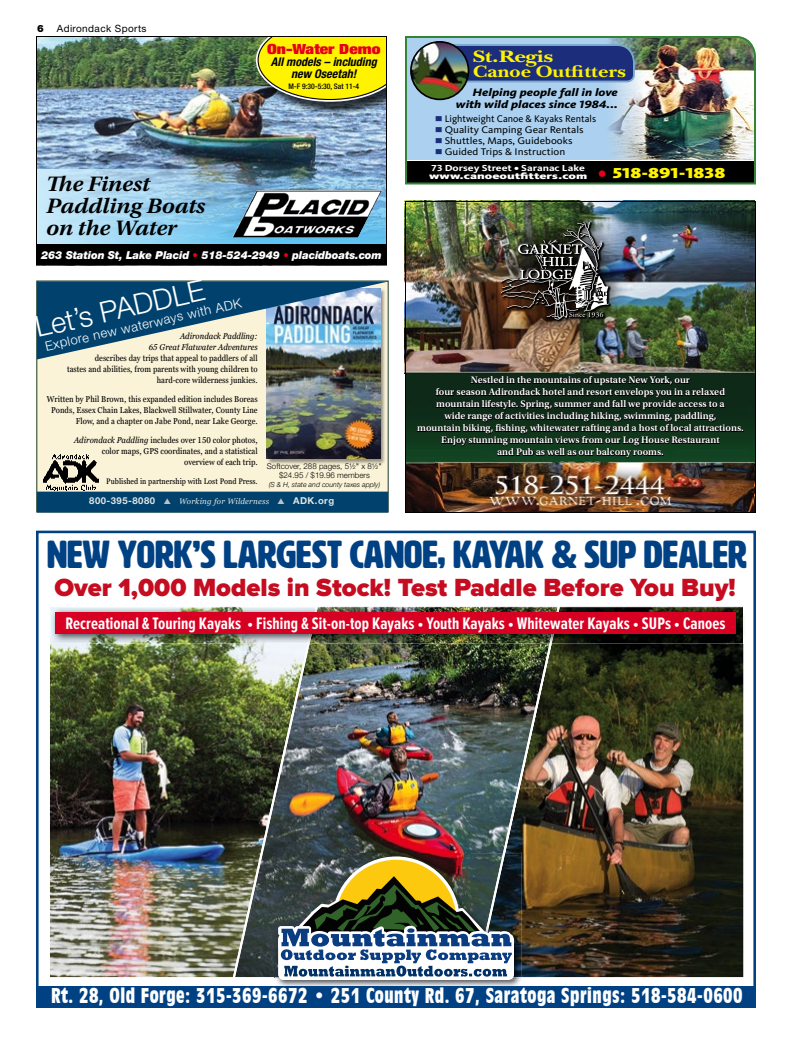
<style>
.page{position:relative;width:792px;height:1044px;background:#fff}
.page>*{position:absolute;margin:0;border:0;box-sizing:border-box;transform-origin:0 0}
.t1{font:38.6px "HWT Artz";color:#004184}
.t2{font:300 29px "Helvetica Neue";color:#fff}
.t3{font:900 25.7px "Proxima Nova";color:#c50c20}
.t4{font:italic 600 22px/22px "Utopia Std";letter-spacing:-.01em;color:#000;scale:1.1 1}
.t5{font:700 condensed 19.9px "Incised 901 BT";letter-spacing:.025em;color:#fff}
.t6{font:700 17.4px/15px "New Baskerville";letter-spacing:.01em;color:#fff300;scale:1.35 1}
.t7{font:700 17.3px "Proxima Nova Ex Cn";letter-spacing:.005em;color:#fff}
.t8{font:900 15px "Kievit OT";color:#fff300;scale:1.3 1}
.t9{font:900 condensed 14px "Helvetica Neue LT Std";color:#e6001c;scale:1.25 1}
.t10{font:300 13px "Helvetica Neue";color:#fff}
.t11{font:italic 700 condensed 12px/12px "Helvetica Neue LT Std";color:#000;text-align:center}
.t12{font:italic 900 11px "Helvetica Neue LT Std";letter-spacing:-.01em;color:#fff}
.t13{font:italic 800 11px/12px "Kievit OT";color:#000;text-align:right;scale:1.2 1}
.t14{font:600 10px/12px "Utopia Std";color:#fff;text-align:center}
.t15{font:10px/11px "Kievit OT";color:#000}
.t16{font:10px "Helvetica Neue LT Std";letter-spacing:.04em;color:#000}
.t17{font:900 10px "Helvetica Neue LT Std";color:#000}
.t18{font:700 9px/8px "Kievit OT";color:#fff;scale:1.25 1}
.t19{font:condensed 8.5px/11px "Georgia Pro";color:#000;text-align:right}
.t20{font:300 8px/9px "Helvetica Neue";color:#000;text-align:center}
.t21{font:italic 8px "Georgia Pro";letter-spacing:.025em;color:#e2e6e4}
.t22{font:condensed 8px "Georgia Pro";color:#000}
.t23{font:500 condensed 7.7px "Helvetica Neue LT Std";color:#000}
.t24{font:italic 300 7px "Helvetica Neue";color:#000}
.s1{color:#e6001c}
.s2{font-style:italic}
.s3{font-weight:400}
.s4{font-family:"Helvetica Neue";font-weight:700;font-style:normal;font-size:9.5px}
.s5{color:#c3c1c0}
.s6{font-family:"Universal Std Newswith Comm Pi";color:#1c2d7c}
.s7{font-weight:900}
</style>
<div class="page">
<img style="left:50px;top:606px;width:182px;height:372px">
<img style="left:560px;top:606px;width:184px;height:372px">
<img style="left:232px;top:606px;width:328px;height:372px">
<img style="left:560px;top:607px;width:184px;height:37px">
<img style="left:51px;top:607px;width:257px;height:37px">
<img style="left:308px;top:607px;width:252px;height:37px">
<div style="left:55px;top:612px;width:681px;height:22px;background:#d70022"></div>
<img style="left:275px;top:977px;width:247px;height:10px">
<img style="left:505px;top:853px;width:17px;height:124px">
<img style="left:275px;top:853px;width:230px;height:126px">
<div style="left:278px;top:934px;width:236px;height:46px;background:#fff;border-radius:6px"></div>
<svg style="left:278px;top:856px;width:236px;height:122px"></svg>
<div style="left:38px;top:987px;width:718px;height:21px;background:#004184"></div>
<div style="left:37px;top:281px;width:351px;height:231px;background:#fbf3d8"></div>
<div style="left:267px;top:288px;width:119px;height:177px;background:#000;opacity:.4"></div>
<img style="left:267px;top:360px;width:113px;height:98px">
<img style="left:37px;top:281px;width:352px;height:79px">
<div style="left:37px;top:492px;width:351px;height:21px;background:#00426d"></div>
<img style="left:43px;top:454px;width:56px;height:36px">
<img style="left:38px;top:38px;width:347px;height:124px">
<img style="left:38px;top:162px;width:347px;height:82px">
<svg style="left:38px;top:169px;width:221px;height:75px;background:#a0cfe9"></svg>
<div style="left:36px;top:244px;width:351px;height:22px;background:#000"></div>
<img style="left:232px;top:190px;width:150px;height:47px">
<div style="left:257px;top:36px;width:130px;height:80px;background:#000;opacity:.75"></div>
<svg style="left:256px;top:38px;width:129px;height:64px;background:#e2da12"></svg>
<div style="left:36px;top:36px;width:351px;height:230px;border:1px solid #000"></div>
<img style="left:407px;top:373px;width:347px;height:138px">
<img style="left:407px;top:203px;width:347px;height:170px">
<img style="left:436px;top:460px;width:317px;height:51px">
<svg style="left:416px;top:364px;width:328px;height:98px;background:#152a1a"></svg>
<svg style="left:497px;top:214px;width:123px;height:122px"></svg>
<svg style="left:500px;top:221px;width:112px;height:102px"></svg>
<img style="left:501px;top:222px;width:108px;height:98px">
<div style="left:405px;top:201px;width:351px;height:312px;border:1px solid #000"></div>
<img style="left:405px;top:36px;width:351px;height:148px">
<svg style="left:451px;top:43px;width:185px;height:40px;background:#2d4288"></svg>
<img style="left:411px;top:42px;width:57px;height:57px;border-radius:29px">
<div style="left:410px;top:41px;width:59px;height:59px;border:2px solid #000;border-radius:50%"></div>
<p class="t17" style="left:37px;top:23px;width:8px">6</p>
<p class="t16" style="left:57px;top:23px;width:91px">Adirondack Sports</p>
<p class="t9" style="left:267px;top:40px;width:92px">On-Water Demo</p>
<p class="t11" style="left:271px;top:56px;width:108px">All models – including new Oseetah!</p>
<p class="t23" style="left:289px;top:82px;width:72px">M-F 9:30-5:30, Sat 11-4</p>
<p class="t4" style="left:46px;top:173px;width:146px">The Finest<br>Paddling Boats on the Water</p>
<p class="t12" style="left:41px;top:248px;width:342px">263 Station St, Lake Placid <span class="s1">•</span> 518-524-2949 <span class="s1">•</span> placidboats.com</p>
<p class="t2" style="left:32px;top:309px;width:174px;rotate:-12deg">Let’s PADDLE</p>
<p class="t10" style="left:44px;top:338px;width:202px;rotate:-12deg">Explore new waterways with ADK</p>
<p class="t19" style="left:67px;top:331px;width:192px"><span class="s2">Adirondack Paddling:<br>65 Great Flatwater Adventures<br></span>describes day trips that appeal to paddlers of all<br>tastes and abilities, from parents with young children to hard-core wilderness junkies.</p>
<p class="t19" style="left:47px;top:394px;width:212px">Written by Phil Brown, this expanded edition includes Boreas<br>Ponds, Essex Chain Lakes, Blackwell Stillwater, County Line<br>Flow, and a chapter on Jabe Pond, near Lake George.</p>
<p class="t19" style="left:74px;top:435px;width:185px"><span class="s2">Adirondack Paddling</span> includes over 150 color photos, color maps, GPS coordinates, and a statistical overview of each trip.</p>
<p class="t22" style="left:106px;top:477px;width:153px">Published in partnership with Lost Pond Press.</p>
<p class="t20" style="left:267px;top:461px;width:117px">Softcover, 288 pages, 5½<span class="s3">"</span> x 8½<span class="s3">" </span>$24.95 / $19.96 members</p>
<p class="t24" style="left:269px;top:480px;width:113px">(S &amp; H, state and county taxes apply)</p>
<p class="t21" style="left:89px;top:496px;width:247px"><span class="s4">800-395-8080</span> <span class="s5">▲</span> Working for Wilderness <span class="s5">▲</span> <span class="s4">ADK.org</span></p>
<p class="t6" style="left:473px;top:49px;width:115px">St. Regis<br>Canoe Outfitters</p>
<p class="t13" style="left:456px;top:86px;width:136px">Helping people fall in love with wild places since 1984...</p>
<p class="t15" style="left:436px;top:113px;width:162px"><span class="s6">◾</span> Lightweight Canoe &amp; Kayaks Rentals <span class="s6">◾</span> Quality Camping Gear Rentals<br><span class="s6">◾</span> Shuttles, Maps, Guidebooks<br><span class="s6">◾</span> Guided Trips &amp; Instruction</p>
<p class="t18" style="left:429px;top:164px;width:128px">73 Dorsey Street • Saranac Lake <span class="s7">www.canoeoutfitters.com</span></p>
<p class="t8" style="left:599px;top:164px;width:99px"><span class="s1">•</span> 518-891-1838</p>
<p class="t14" style="left:417px;top:374px;width:328px">Nestled in the mountains of upstate New York, our<br>four season Adirondack hotel and resort envelops you in a relaxed mountain lifestyle. Spring, summer and fall we provide access to a<br>wide range of activities including hiking, swimming, paddling,<br>mountain biking, fishing, whitewater rafting and a host of local attractions.<br>Enjoy stunning mountain views from our Log House Restaurant<br>and Pub as well as our balcony rooms.</p>
<p class="t1" style="left:47px;top:535px;width:701px">NEW YORK’S LARGEST CANOE, KAYAK &amp; SUP DEALER</p>
<p class="t3" style="left:54px;top:572px;width:683px">Over 1,000 Models in Stock! Test Paddle Before You Buy!</p>
<p class="t7" style="left:65px;top:614px;width:662px">Recreational &amp; Touring Kayaks • Fishing &amp; Sit-on-top Kayaks • Youth Kayaks • Whitewater Kayaks • SUPs • Canoes</p>
<p class="t5" style="left:51px;top:984px;width:693px">Rt. 28, Old Forge: 315-369-6672 • 251 County Rd. 67, Saratoga Springs: 518-584-0600</p>
</div>
